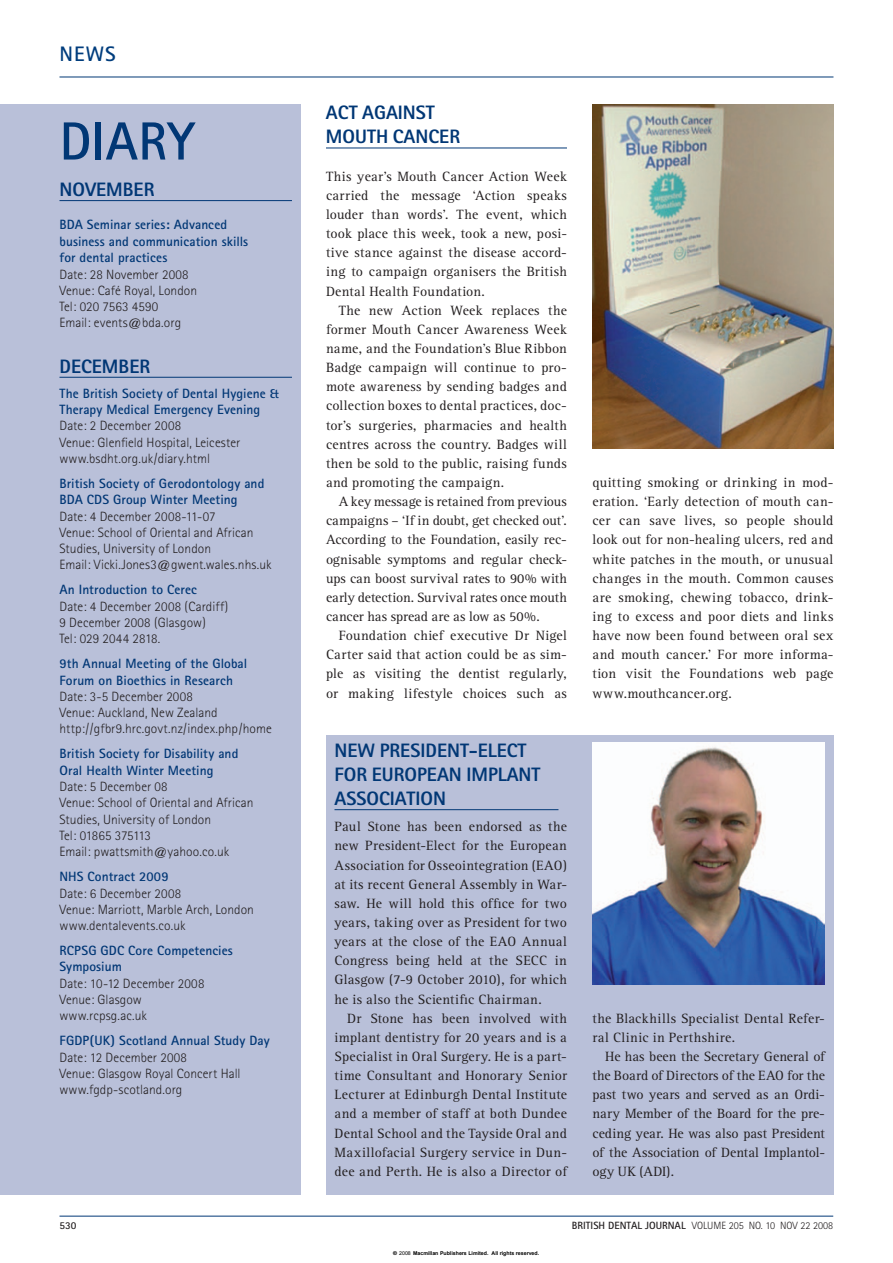
<style>
.page{position:relative;width:893px;height:1263px;background:#fff}
.page>*{position:absolute;margin:0;border:0;box-sizing:border-box;transform-origin:0 0}
.t1{font:700 53.85px "Rotis Sans Serif";color:#013775}
.t2{font:700 21px "Rotis Sans Serif";color:#013d7d}
.t3{font:800 19.5px/23.9px "Rotis Sans Serif";color:#013775}
.t4{font:13.95px/19.2px "Rotis Serif";letter-spacing:.015em;color:#231f20;text-align:justify}
.t5{font:300 13.5px/16.4px "Rotis Sans Serif";letter-spacing:.005em;color:#231f20}
.t6{font:700 13.5px/16.5px "Rotis Sans Serif";letter-spacing:.005em;color:#013775}
.t7{font:300 10.5px "Rotis Sans Serif";color:#231f20}
.t8{font:700 10.5px "Rotis Sans Serif";color:#231f20}
.t9{font:700 5.25px "Arial";color:#000}
.s1{font-weight:700}
.s2{font-family:"Helvetica"}
.s3{font-weight:400}
</style>
<div class="page">
<hr style="left:59px;top:77px;width:774px;height:1px;background:#013775">
<hr style="left:59px;top:1216px;width:774px;height:1px;background:#013775">
<div style="left:0;top:104px;width:300px;height:1091px;background:#b9c0d9"></div>
<hr style="left:59px;top:200px;width:233px;height:1px;background:#013775">
<hr style="left:59px;top:377px;width:233px;height:1px;background:#013775">
<div style="left:326px;top:736px;width:507px;height:459px;background:#b9c0d9"></div>
<hr style="left:334px;top:809px;width:224px;height:1px;background:#013775">
<hr style="left:326px;top:148px;width:241px;height:1px;background:#013775">
<img style="left:592px;top:742px;width:232px;height:242px">
<img style="left:592px;top:104px;width:241px;height:345px">
<h2 class="t2" style="left:59px;top:47px;width:58px">NEWS</h2>
<h1 class="t1" style="left:59px;top:122px;width:137px">DIARY</h1>
<h3 class="t3" style="left:59px;top:179px;width:97px">NOVEMBER</h3>
<p class="t6" style="left:59px;top:218px;width:190px">BDA Seminar series: Advanced business and communication skills for dental practices</p>
<p class="t5" style="left:59px;top:267px;width:139px">Date: 28 November 2008<br>Venue: Café Royal, London<br>Tel: 020 7563 4590<br>Email: events@bda.org</p>
<h3 class="t3" style="left:59px;top:356px;width:92px">DECEMBER</h3>
<p class="t6" style="left:59px;top:386px;width:221px">The British Society of Dental Hygiene &amp;<br>Therapy Medical Emergency Evening</p>
<p class="t5" style="left:59px;top:419px;width:182px">Date: 2 December 2008<br>Venue: Glenfield Hospital, Leicester www.bsdht.org.uk/diary.html</p>
<p class="t6" style="left:59px;top:476px;width:206px">British Society of Gerodontology and<br>BDA CDS Group Winter Meeting</p>
<p class="t5" style="left:59px;top:509px;width:214px">Date: 4 December 2008-11-07<br>Venue: School of Oriental and African Studies, University of London<br>Email: Vicki.Jones3@gwent.wales.nhs.uk</p>
<p class="t6" style="left:59px;top:583px;width:139px">An Introduction to Cerec</p>
<p class="t5" style="left:59px;top:599px;width:170px">Date: 4 December 2008 (Cardiff)<br>9 December 2008 (Glasgow)<br>Tel: 029 2044 2818.</p>
<p class="t6" style="left:59px;top:657px;width:189px">9th Annual Meeting of the Global<br>Forum on Bioethics in Research</p>
<p class="t5" style="left:59px;top:689px;width:214px">Date: 3-5 December 2008<br>Venue: Auckland, New Zealand http://gfbr9.hrc.govt.nz/index.php/home</p>
<p class="t6" style="left:59px;top:747px;width:180px">British Society for Disability and<br>Oral Health Winter Meeting</p>
<p class="t5" style="left:59px;top:780px;width:196px">Date: 5 December 08<br>Venue: School of Oriental and African<br>Studies, University of London<br>Tel: 01865 375113<br>Email: pwattsmith@yahoo.co.uk</p>
<p class="t6" style="left:59px;top:870px;width:111px">NHS Contract 2009</p>
<p class="t5" style="left:59px;top:886px;width:196px">Date: 6 December 2008<br>Venue: Marriott, Marble Arch, London www.dentalevents.co.uk</p>
<p class="t6" style="left:59px;top:944px;width:175px">RCPSG GDC Core Competencies<br>Symposium</p>
<p class="t5" style="left:59px;top:976px;width:146px">Date: 10-12 December 2008<br>Venue: Glasgow www.rcpsg.ac.uk</p>
<p class="t6" style="left:59px;top:1034px;width:212px">FGDP(UK) Scotland Annual Study Day</p>
<p class="t5" style="left:59px;top:1050px;width:183px">Date: 12 December 2008<br>Venue: Glasgow Royal Concert Hall www.fgdp-scotland.org</p>
<h3 class="t3" style="left:326px;top:103px;width:136px">ACT AGAINST<br>MOUTH CANCER</h3>
<p class="t4" style="left:326px;top:168px;width:242px">This year’s Mouth Cancer Action Week carried the message ‘Action speaks louder than words’. The event, which took place this week, took a new, posi&shy;tive stance against the disease accord&shy;ing to campaign organisers the British Dental Health Foundation.</p>
<p class="t4" style="left:326px;top:302px;width:242px;text-indent:13px">The new Action Week replaces the former Mouth Cancer Awareness Week name, and the Foundation’s Blue Ribbon Badge campaign will continue to pro&shy;mote awareness by sending badges and collection boxes to dental practices, doc&shy;tor’s surgeries, pharmacies and health centres across the country. Badges will then be sold to the public, raising funds and promoting the campaign.</p>
<p class="t4" style="left:326px;top:493px;width:243px;text-indent:13px">A key message is retained from previous campaigns – ‘If in doubt, get checked out’.<br>According to the Foundation, easily rec&shy;ognisable symptoms and regular check&shy;ups can boost survival rates to 90% with early detection. Survival rates once mouth cancer has spread are as low as 50%.</p>
<p class="t4" style="left:326px;top:627px;width:242px;text-indent:13px">Foundation chief executive Dr Nigel Carter said that action could be as sim&shy;ple as visiting the dentist regularly, or making lifestyle choices such as</p>
<h3 class="t3" style="left:334px;top:741px;width:208px">NEW PRESIDENT-ELECT<br>FOR EUROPEAN IMPLANT<br>ASSOCIATION</h3>
<p class="t4" style="left:592px;top:474px;width:242px">quitting smoking or drinking in mod&shy;eration. ‘Early detection of mouth can&shy;cer can save lives, so people should look out for non-healing ulcers, red and white patches in the mouth, or unusual changes in the mouth. Common causes are smoking, chewing tobacco, drink&shy;ing to excess and poor diets and links have now been found between oral sex and mouth cancer.’ For more informa&shy;tion visit the Foundations web page www.mouthcancer.org.</p>
<p class="t4" style="left:334px;top:818px;width:234px">Paul Stone has been endorsed as the new President-Elect for the European Association for Osseointegration (EAO) at its recent General Assembly in War&shy;saw. He will hold this office for two years, taking over as President for two years at the close of the EAO Annual Congress being held at the SECC in Glasgow (7-9 October 2010), for which he is also the Scientific Chairman.</p>
<p class="t4" style="left:334px;top:1010px;width:234px;text-indent:13px">Dr Stone has been involved with implant dentistry for 20 years and is a Specialist in Oral Surgery. He is a part&shy;time Consultant and Honorary Senior Lecturer at Edinburgh Dental Institute and a member of staff at both Dundee Dental School and the Tayside Oral and Maxillofacial Surgery service in Dun&shy;dee and Perth. He is also a Director of</p>
<p class="t4" style="left:592px;top:1010px;width:234px">the Blackhills Specialist Dental Refer&shy;ral Clinic in Perthshire.</p>
<p class="t4" style="left:592px;top:1048px;width:234px;text-indent:13px">He has been the Secretary General of the Board of Directors of the EAO for the past two years and served as an Ordi&shy;nary Member of the Board for the pre&shy;ceding year. He was also past President of the Association of Dental Implantol&shy;ogy UK (ADI).</p>
<p class="t8" style="left:59px;top:1222px;width:18px">530</p>
<p class="t7" style="left:572px;top:1222px;width:263px"><span class="s1">BRITISH DENTAL JOURNAL</span> VOLUME 205 NO. 10 NOV 22 2008</p>
<p class="t9" style="left:393px;top:1250px;width:148px"><span class="s2">©</span> <span class="s3">2008</span> Macmillan Publishers Limited. All rights reserved.</p>
</div>
